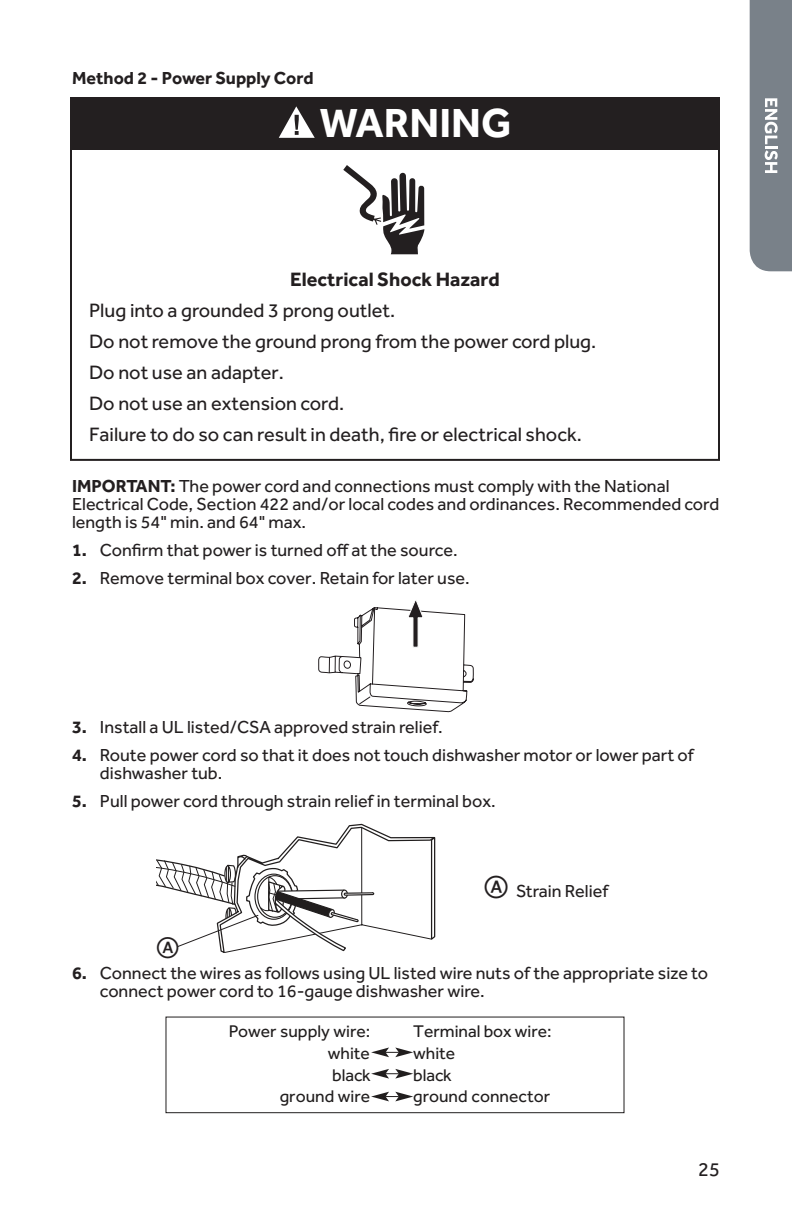
<style>
.page{position:relative;width:792px;height:1224px;background:#fff}
.page>*{position:absolute;margin:0;border:0;box-sizing:border-box;transform-origin:0 0}
.t1{font:700 42px "Effra";color:#fff}
.t2{font:28px "LTC Circled Caps";color:#231f20}
.t3{font:20px/31px "Effra";color:#231f20}
.t4{font:700 20px "Effra";color:#231f20}
.t5{font:18px/18px "Effra";color:#231f20}
.t6{font:700 18px "Effra";color:#231f20}
.t7{font:17.4px/21.6px "Effra";color:#211e1e}
.s1{font-weight:700}
.s2{font-family:"LTC Circled Caps";font-size:30px}
</style>
<div class="page">
<div style="left:750px;top:0;width:42px;height:271px;background:#798189"></div>
<div style="left:71px;top:98px;width:648px;height:52px;background:#231f20"></div>
<svg style="left:279px;top:106px;width:36px;height:32px"></svg>
<svg style="left:343px;top:165px;width:82px;height:89px"></svg>
<svg style="left:318px;top:600px;width:156px;height:112px"></svg>
<svg style="left:156px;top:823px;width:280px;height:130px"></svg>
<div style="left:166px;top:1017px;width:458px;height:96px;border:1px solid #211e1e"></div>
<svg style="left:371px;top:1047px;width:42px;height:10px"></svg>
<svg style="left:371px;top:1069px;width:42px;height:10px"></svg>
<svg style="left:371px;top:1092px;width:42px;height:9px"></svg>
<p class="t6" style="left:72px;top:67px;width:243px">Method 2 - Power Supply Cord</p>
<h1 class="t1" style="left:320px;top:98px;width:193px">WARNING</h1>
<p class="t4" style="left:290px;top:267px;width:211px">Electrical Shock Hazard</p>
<p class="t3" style="left:89px;top:294px;width:509px">Plug into a grounded 3 prong outlet.<br>Do not remove the ground prong from the power cord plug.<br>Do not use an adapter.<br>Do not use an extension cord.<br>Failure to do so can result in death, fire or electrical shock.</p>
<p class="t5" style="left:72px;top:477px;width:649px"><span class="s1">IMPORTANT:</span> The power cord and connections must comply with the National<br>Electrical Code, Section 422 and/or local codes and ordinances. Recommended cord length is 54" min. and 64" max.</p>
<p class="t5" style="left:72px;top:541px;width:387px"><span class="s1">1.</span> Confirm that power is turned off at the source.</p>
<p class="t5" style="left:72px;top:569px;width:399px"><span class="s1">2.</span> Remove terminal box cover. Retain for later use.</p>
<p class="t5" style="left:72px;top:718px;width:372px"><span class="s1">3.</span> Install a UL listed/CSA approved strain relief.</p>
<p class="t5" style="left:100px;top:746px;width:595px;text-indent:-28px"><span class="s1">4.</span> Route power cord so that it does not touch dishwasher motor or lower part of dishwasher tub.</p>
<p class="t5" style="left:72px;top:792px;width:425px"><span class="s1">5.</span> Pull power cord through strain relief in terminal box.</p>
<h2 class="t2" style="left:157px;top:931px;width:23px">a</h2>
<p class="t5" style="left:485px;top:882px;width:125px"><span class="s2">a</span> Strain Relief</p>
<p class="t5" style="left:100px;top:964px;width:609px;text-indent:-28px"><span class="s1">6.</span> Connect the wires as follows using UL listed wire nuts of the appropriate size to connect power cord to 16-gauge dishwasher wire.</p>
<p class="t7" style="left:413px;top:1020px;width:140px">Terminal box wire: white<br>black<br>ground connector</p>
<p class="t7" style="left:229px;top:1020px;width:143px;text-align:right">Power supply wire: white<br>black<br>ground wire</p>
<p class="t3" style="left:698px;top:1153px;width:23px">25</p>
</div>
